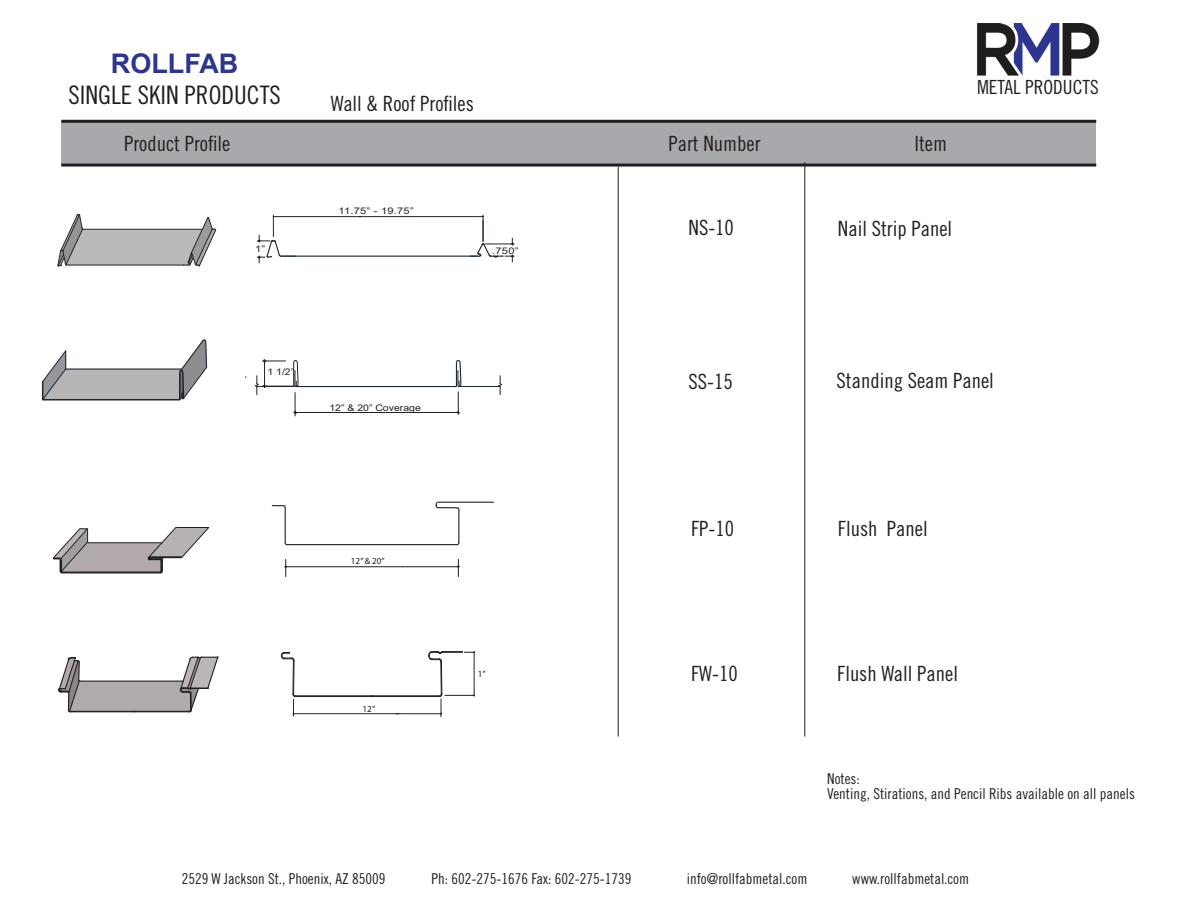
<style>
.page{position:relative;width:1188px;height:918px;background:#fff}
.page>*{position:absolute;margin:0;border:0;box-sizing:border-box;transform-origin:0 0}
.t1{font:700 27px "Arial";color:#2c3590}
.t2{font:25.5px "Trade Gothic LT Std Cn 18";color:#231f20}
.t3{font:21px "Trade Gothic LT Std Cn 18";color:#231f20}
.t4{font:19.5px "Trade Gothic LT Std Cn 18";color:#231f20}
.t5{font:15px/15px "Trade Gothic LT Std Cn 18";color:#231f20}
.t6{font:9.15px "Arial";color:#231f20;scale:1.21 1}
.t7{font:9.15px "Arial";color:#231f20;scale:1.14 1}
.t8{font:9.15px "Myriad Pro";color:#231f20}
</style>
<div class="page">
<hr style="left:295px;top:696px;width:78px;height:1px;background:#231f20">
<hr style="left:371px;top:695px;width:69px;height:1px;background:#231f20">
<hr style="left:295px;top:695px;width:77px;height:1px;background:#231f20">
<hr style="left:372px;top:696px;width:68px;height:1px;background:#231f20">
<hr style="left:293px;top:713px;width:106px;height:1px;background:#1d2730">
<hr style="left:396px;top:713px;width:45px;height:1px;background:#1d2730">
<svg style="left:281px;top:652px;width:15px;height:64px"></svg>
<svg style="left:428px;top:651px;width:47px;height:66px"></svg>
<hr style="left:287px;top:544px;width:170px;height:1px;background:#231f20">
<hr style="left:458px;top:510px;width:1px;height:32px;background:#231f20">
<hr style="left:285px;top:508px;width:1px;height:34px;background:#231f20">
<hr style="left:438px;top:502px;width:56px;height:1px;background:#231f20">
<svg style="left:435px;top:501px;width:24px;height:9px"></svg>
<svg style="left:272px;top:505px;width:14px;height:3px"></svg>
<hr style="left:286px;top:566px;width:117px;height:1px;background:#231f20">
<hr style="left:402px;top:566px;width:56px;height:1px;background:#231f20">
<svg style="left:53px;top:527px;width:156px;height:46px"></svg>
<svg style="left:58px;top:656px;width:161px;height:57px"></svg>
<hr style="left:281px;top:256px;width:199px;height:1px;background:#1d2730">
<hr style="left:273px;top:216px;width:88px;height:1px;background:#1d2730">
<hr style="left:359px;top:216px;width:124px;height:1px;background:#1d2730">
<svg style="left:57px;top:214px;width:159px;height:53px"></svg>
<svg style="left:258px;top:215px;width:38px;height:48px"></svg>
<svg style="left:470px;top:215px;width:44px;height:47px"></svg>
<svg style="left:285px;top:559px;width:2px;height:18px"></svg>
<svg style="left:457px;top:559px;width:2px;height:18px"></svg>
<svg style="left:498px;top:376px;width:4px;height:18px"></svg>
<hr style="left:295px;top:386px;width:161px;height:1px;background:#1d2730">
<hr style="left:458px;top:386px;width:42px;height:1px;background:#1d2730">
<svg style="left:293px;top:360px;width:6px;height:56px"></svg>
<svg style="left:455px;top:360px;width:7px;height:54px"></svg>
<hr style="left:262px;top:386px;width:35px;height:1px;background:#231f20">
<svg style="left:255px;top:359px;width:31px;height:35px"></svg>
<hr style="left:295px;top:412px;width:165px;height:1px;background:#231f20">
<svg style="left:42px;top:339px;width:166px;height:62px"></svg>
<div style="left:61px;top:121px;width:1035px;height:44px;background:#a8a9ad"></div>
<hr style="left:61px;top:120px;width:1035px;height:3px;background:#231f20">
<hr style="left:805px;top:162px;width:1px;height:575px;background:#231f20">
<img style="left:977px;top:24px;width:123px;height:52px">
<hr style="left:61px;top:164px;width:1035px;height:3px;background:#231f20">
<hr style="left:618px;top:167px;width:1px;height:569px;background:#231f20">
<h1 class="t1" style="left:111px;top:45px;width:129px">ROLLFAB</h1>
<h2 class="t2" style="left:69px;top:80px;width:214px">SINGLE SKIN PRODUCTS</h2>
<h3 class="t3" style="left:124px;top:131px;width:108px">Product Profile</h3>
<h3 class="t3" style="left:668px;top:131px;width:94px">Part Number</h3>
<h3 class="t3" style="left:914px;top:131px;width:34px">Item</h3>
<h3 class="t3" style="left:331px;top:91px;width:145px">Wall &amp; Roof Profiles</h3>
<p class="t6" style="left:338px;top:205px;width:64px">11.75” - 19.75”</p>
<p class="t6" style="left:255px;top:242px;width:10px">1”</p>
<p class="t6" style="left:492px;top:244px;width:23px">.750”</p>
<h3 class="t3" style="left:689px;top:215px;width:47px">NS-10</h3>
<h3 class="t3" style="left:838px;top:216px;width:116px">Nail Strip Panel</h3>
<h3 class="t4" style="left:977px;top:76px;width:123px">METAL PRODUCTS</h3>
<p class="t7" style="left:268px;top:365px;width:25px">1 1/2”</p>
<p class="t7" style="left:329px;top:401px;width:82px">12” &amp; 20” Coverage</p>
<p class="t8" style="left:351px;top:555px;width:35px">12” &amp; 20”</p>
<p class="t8" style="left:363px;top:703px;width:14px">12”</p>
<p class="t8" style="left:478px;top:668px;width:9px">1”</p>
<h3 class="t3" style="left:689px;top:369px;width:46px">SS-15</h3>
<h3 class="t3" style="left:837px;top:368px;width:159px">Standing Seam Panel</h3>
<h3 class="t3" style="left:691px;top:516px;width:45px">FP-10</h3>
<h3 class="t3" style="left:838px;top:516px;width:91px">Flush Panel</h3>
<h3 class="t3" style="left:691px;top:661px;width:48px">FW-10</h3>
<h3 class="t3" style="left:837px;top:661px;width:122px">Flush Wall Panel</h3>
<p class="t5" style="left:827px;top:771px;width:309px">Notes:<br>Venting, Stirations, and Pencil Ribs available on all panels</p>
<p class="t5" style="left:182px;top:871px;width:205px">2529 W Jackson St., Phoenix, AZ 85009</p>
<p class="t5" style="left:432px;top:871px;width:201px">Ph: 602-275-1676 Fax: 602-275-1739</p>
<p class="t5" style="left:687px;top:871px;width:122px">info@rollfabmetal.com</p>
<p class="t5" style="left:852px;top:871px;width:118px">www.rollfabmetal.com</p>
</div>
